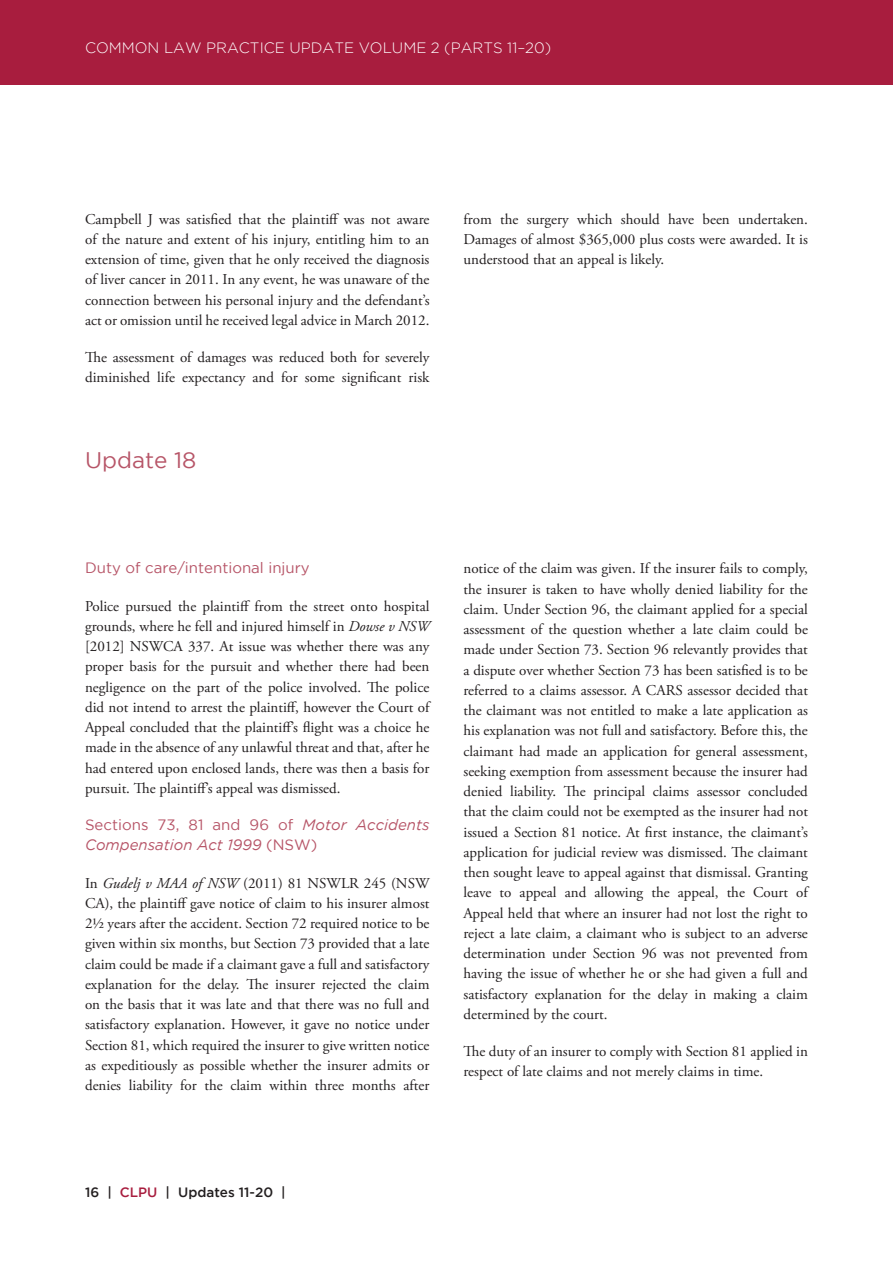
<style>
.page{position:relative;width:893px;height:1263px;background:#fff}
.page>*{position:absolute;margin:0;border:0;box-sizing:border-box;transform-origin:0 0}
.t1{font:22.5px "Gotham";color:#b75568}
.t2{font:15px/20.2px "Adobe Garamond Pro";color:#231f20;text-align:justify}
.t3{font:italic 15px/20.2px "Gotham";color:#b75568}
.t4{font:300 15px "Gotham";color:#fff}
.t5{font:15px "Gotham";color:#b75568}
.t6{font:500 13.5px "Gotham";color:#231f20}
.s1{font-style:italic}
.s2{font-style:normal}
.s3{color:#a81d3e}
</style>
<div class="page">
<div style="left:0;top:0;width:893px;height:85px;background:#a81d3e"></div>
<p class="t4" style="left:85px;top:40px;width:468px">COMMON LAW PRACTICE UPDATE VOLUME 2 (PARTS 11–20)</p>
<p class="t2" style="left:85px;top:209px;width:346px">Campbell J was satisfied that the plaintiff was not aware of the nature and extent of his injury, entitling him to an extension of time, given that he only received the diagnosis of liver cancer in 2011. In any event, he was unaware of the connection between his personal injury and the defendant’s act or omission until he received legal advice in March 2012.</p>
<p class="t2" style="left:85px;top:348px;width:346px">The assessment of damages was reduced both for severely diminished life expectancy and for some significant risk</p>
<h1 class="t1" style="left:85px;top:448px;width:113px">Update 18</h1>
<p class="t2" style="left:463px;top:209px;width:346px">from the surgery which should have been undertaken.<br>Damages of almost $365,000 plus costs were awarded. It is understood that an appeal is likely.</p>
<p class="t5" style="left:85px;top:560px;width:226px">Duty of care/intentional injury</p>
<p class="t2" style="left:85px;top:596px;width:346px">Police pursued the plaintiff from the street onto hospital grounds, where he fell and injured himself in <span class="s1">Dowse v NSW </span>[2012] NSWCA 337. At issue was whether there was any proper basis for the pursuit and whether there had been negligence on the part of the police involved. The police did not intend to arrest the plaintiff, however the Court of Appeal concluded that the plaintiff’s flight was a choice he made in the absence of any unlawful threat and that, after he had entered upon enclosed lands, there was then a basis for pursuit. The plaintiff’s appeal was dismissed.</p>
<p class="t3" style="left:85px;top:815px;width:346px"><span class="s2">Sections 73, 81 and 96 of</span> Motor Accidents<br>Compensation Act 1999 <span class="s2">(NSW)</span></p>
<p class="t2" style="left:85px;top:873px;width:346px">In <span class="s1">Gudelj v MAA of NSW</span> (2011) 81 NSWLR 245 (NSW CA), the plaintiff gave notice of claim to his insurer almost 2½ years after the accident. Section 72 required notice to be given within six months, but Section 73 provided that a late claim could be made if a claimant gave a full and satisfactory explanation for the delay. The insurer rejected the claim on the basis that it was late and that there was no full and satisfactory explanation. However, it gave no notice under Section 81, which required the insurer to give written notice as expeditiously as possible whether the insurer admits or denies liability for the claim within three months after</p>
<p class="t2" style="left:463px;top:559px;width:346px">notice of the claim was given. If the insurer fails to comply, the insurer is taken to have wholly denied liability for the claim. Under Section 96, the claimant applied for a special assessment of the question whether a late claim could be made under Section 73. Section 96 relevantly provides that a dispute over whether Section 73 has been satisfied is to be referred to a claims assessor. A CARS assessor decided that the claimant was not entitled to make a late application as his explanation was not full and satisfactory. Before this, the claimant had made an application for general assessment, seeking exemption from assessment because the insurer had denied liability. The principal claims assessor concluded that the claim could not be exempted as the insurer had not issued a Section 81 notice. At first instance, the claimant’s application for judicial review was dismissed. The claimant then sought leave to appeal against that dismissal. Granting leave to appeal and allowing the appeal, the Court of Appeal held that where an insurer had not lost the right to reject a late claim, a claimant who is subject to an adverse determination under Section 96 was not prevented from having the issue of whether he or she had given a full and satisfactory explanation for the delay in making a claim determined by the court.</p>
<p class="t2" style="left:463px;top:1042px;width:346px">The duty of an insurer to comply with Section 81 applied in respect of late claims and not merely claims in time.</p>
<p class="t6" style="left:85px;top:1185px;width:202px">16 | <span class="s3">CLPU</span> | Updates 11-20 |</p>
</div>
